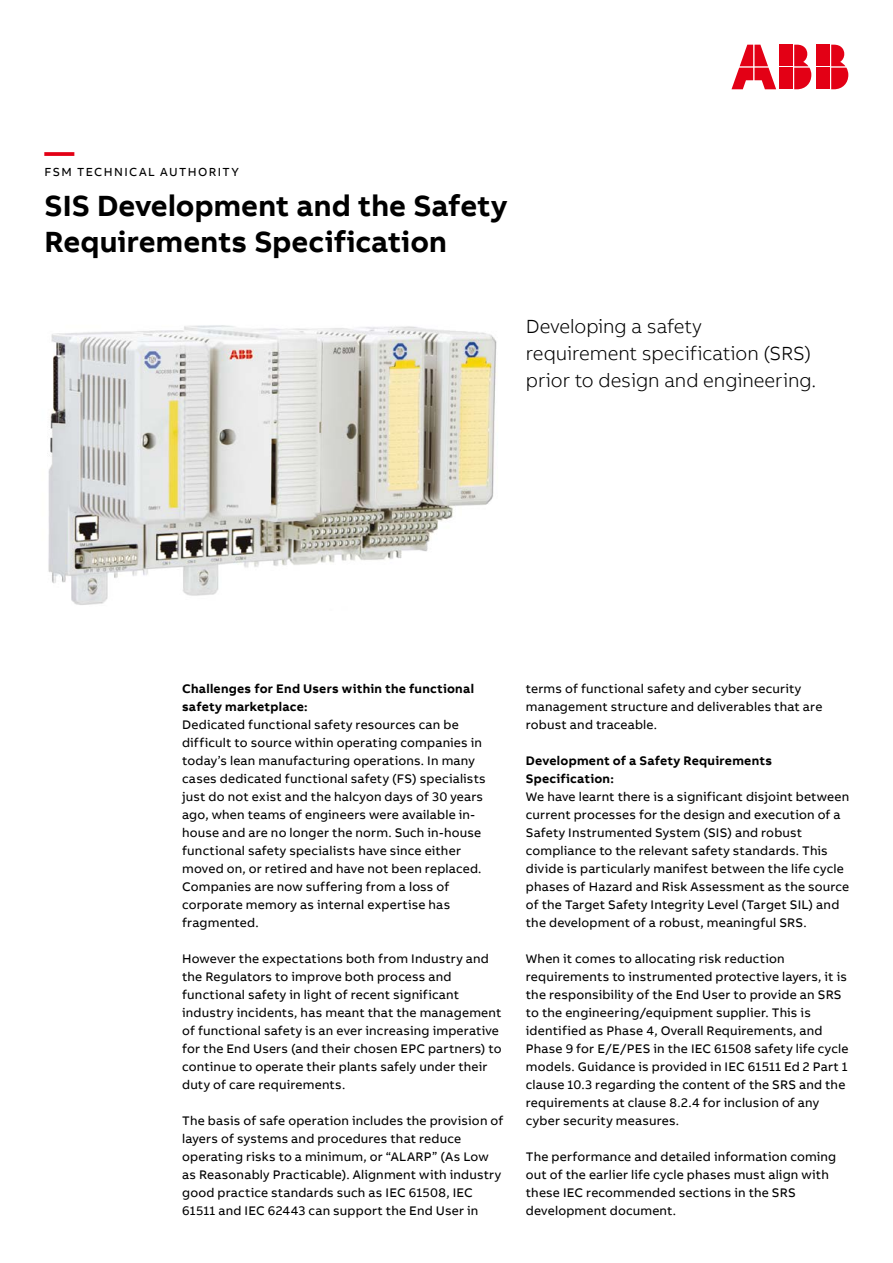
<style>
.page{position:relative;width:893px;height:1263px;background:#fff}
.page>*{position:absolute;margin:0;border:0;box-sizing:border-box;transform-origin:0 0}
.t1{font:700 30px/36px "AB Bvoice";color:#000}
.t2{font:700 30px "AB Bvoice";color:#e30015}
.t3{font:300 19.5px/27px "AB Bvoice";letter-spacing:-.005em;color:#000}
.t4{font:12.75px/18px "AB Bvoice";letter-spacing:.015em;color:#000}
.t5{font:700 12.75px/18px "AB Bvoice";letter-spacing:.02em;color:#000}
.t6{font:12px "AB Bvoice";letter-spacing:.12em;color:#000}
</style>
<div class="page">
<img style="left:48px;top:325px;width:449px;height:280px">
<div style="left:817px;top:45px;width:13px;height:21px;background:#e30015"></div>
<div style="left:817px;top:68px;width:13px;height:21px;background:#e30015"></div>
<svg style="left:831px;top:45px;width:17px;height:44px"></svg>
<svg style="left:731px;top:45px;width:45px;height:44px"></svg>
<div style="left:780px;top:45px;width:13px;height:21px;background:#e30015"></div>
<div style="left:780px;top:68px;width:13px;height:21px;background:#e30015"></div>
<svg style="left:794px;top:45px;width:17px;height:44px"></svg>
<h1 class="t2" style="left:45px;top:132px;width:31px">—</h1>
<p class="t6" style="left:45px;top:165px;width:196px">FSM TECHNICAL AUTHORITY</p>
<h1 class="t1" style="left:45px;top:188px;width:464px">SIS Development and the Safety<br>Requirements Specification</h1>
<h2 class="t3" style="left:526px;top:313px;width:292px">Developing a safety requirement specification (SRS) prior to design and engineering.</h2>
<p class="t5" style="left:182px;top:679px;width:293px">Challenges for End Users within the functional safety marketplace:</p>
<p class="t4" style="left:182px;top:715px;width:305px">Dedicated functional safety resources can be difficult to source within operating companies in today’s lean manufacturing operations. In many cases dedicated functional safety (FS) specialists just do not exist and the halcyon days of 30 years ago, when teams of engineers were available in&shy;house and are no longer the norm. Such in-house functional safety specialists have since either moved on, or retired and have not been replaced.<br>Companies are now suffering from a loss of corporate memory as internal expertise has fragmented.</p>
<p class="t4" style="left:182px;top:949px;width:321px">However the expectations both from Industry and the Regulators to improve both process and functional safety in light of recent significant industry incidents, has meant that the management of functional safety is an ever increasing imperative for the End Users (and their chosen EPC partners) to continue to operate their plants safely under their duty of care requirements.</p>
<p class="t4" style="left:182px;top:1111px;width:323px">The basis of safe operation includes the provision of layers of systems and procedures that reduce operating risks to a minimum, or “ALARP” (As Low as Reasonably Practicable). Alignment with industry good practice standards such as IEC 61508, IEC 61511 and IEC 62443 can support the End User in</p>
<p class="t4" style="left:526px;top:679px;width:298px">terms of functional safety and cyber security management structure and deliverables that are robust and traceable.</p>
<p class="t5" style="left:526px;top:751px;width:248px">Development of a Safety Requirements<br>Specification:</p>
<p class="t4" style="left:526px;top:788px;width:325px">We have learnt there is a significant disjoint between current processes for the design and execution of a Safety Instrumented System (SIS) and robust compliance to the relevant safety standards. This divide is particularly manifest between the life cycle phases of Hazard and Risk Assessment as the source of the Target Safety Integrity Level (Target SIL) and the development of a robust, meaningful SRS.</p>
<p class="t4" style="left:526px;top:950px;width:324px">When it comes to allocating risk reduction requirements to instrumented protective layers, it is the responsibility of the End User to provide an SRS to the engineering/equipment supplier. This is identified as Phase 4, Overall Requirements, and Phase 9 for E/E/PES in the IEC 61508 safety life cycle models. Guidance is provided in IEC 61511 Ed 2 Part 1 clause 10.3 regarding the content of the SRS and the requirements at clause 8.2.4 for inclusion of any cyber security measures.</p>
<p class="t4" style="left:526px;top:1148px;width:312px">The performance and detailed information coming out of the earlier life cycle phases must align with these IEC recommended sections in the SRS development document.</p>
</div>
